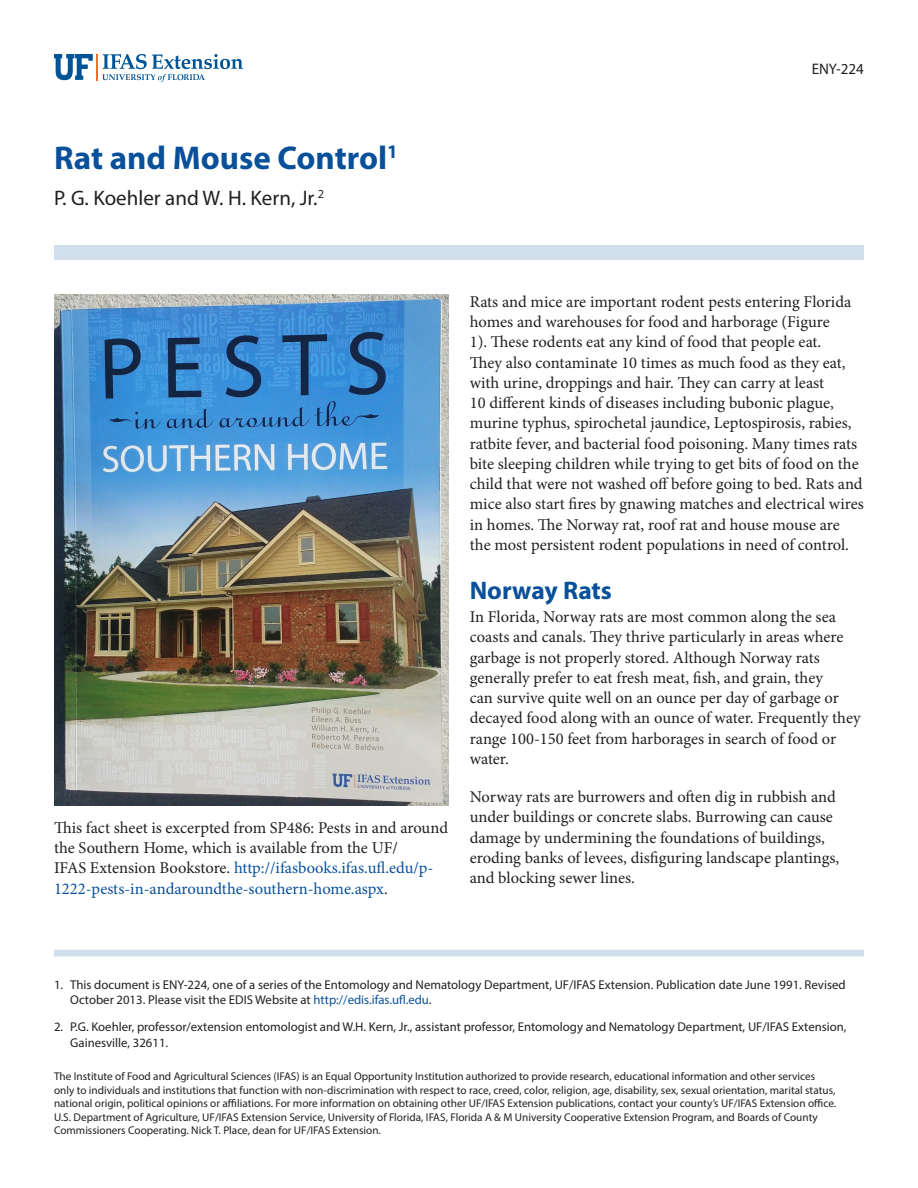
<style>
.page{position:relative;width:918px;height:1188px;background:#fff}
.page>*{position:absolute;margin:0;border:0;box-sizing:border-box;transform-origin:0 0}
.TitleRegular{font:700 33px "Myriad Pro";color:#09509a}
.SectionHeading0{font:700 25.5px "Myriad Pro";color:#09509a}
.Author{font:21px "Myriad Pro";color:#231f20}
.Paragraph{font:16.5px/20.2px "Minion Pro";color:#231f20}
.PubNumber{font:15.3px "Myriad Pro";color:#231f20}
.t1{font:12.75px/15.3px "Myriad Pro";color:#231f20}
.Disclaimer{font:11.25px/13.5px "Myriad Pro";color:#231f20}
.s1{color:#09509a}
</style>
<div class="page">
<svg style="left:54px;top:54px;width:189px;height:28px"></svg>
<div style="left:54px;top:245px;width:810px;height:15px;background:#d0dfeb"></div>
<div style="left:54px;top:950px;width:810px;height:7px;background:#d0dfeb"></div>
<img style="left:54px;top:295px;width:394px;height:510px">
<p class="TitleRegular" style="left:54px;top:136px;width:345px">Rat and Mouse Control<sup>1</sup></p>
<p class="Author" style="left:54px;top:185px;width:271px">P. G. Koehler and W. H. Kern, Jr.<sup>2</sup></p>
<p class="PubNumber" style="left:812px;top:60px;width:54px">ENY-224</p>
<p class="Paragraph" style="left:54px;top:817px;width:396px">This fact sheet is excerpted from SP486: Pests in and around the Southern Home, which is available from the UF/<br>IFAS Extension Bookstore. <span class="s1">http://ifasbooks.ifas.ufl.edu/p-1222-pests-in-andaroundthe-southern-home.aspx</span>.</p>
<p class="Paragraph" style="left:470px;top:292px;width:395px">Rats and mice are important rodent pests entering Florida homes and warehouses for food and harborage (Figure<br>1). These rodents eat any kind of food that people eat.<br>They also contaminate 10 times as much food as they eat, with urine, droppings and hair. They can carry at least<br>10 different kinds of diseases including bubonic plague, murine typhus, spirochetal jaundice, Leptospirosis, rabies, ratbite fever, and bacterial food poisoning. Many times rats bite sleeping children while trying to get bits of food on the child that were not washed off before going to bed. Rats and mice also start fires by gnawing matches and electrical wires in homes. The Norway rat, roof rat and house mouse are the most persistent rodent populations in need of control.</p>
<p class="SectionHeading0" style="left:470px;top:573px;width:144px">Norway Rats</p>
<p class="Paragraph" style="left:470px;top:607px;width:392px">In Florida, Norway rats are most common along the sea coasts and canals. They thrive particularly in areas where garbage is not properly stored. Although Norway rats generally prefer to eat fresh meat, fish, and grain, they<br>can survive quite well on an ounce per day of garbage or decayed food along with an ounce of water. Frequently they range 100-150 feet from harborages in search of food or water.</p>
<p class="Paragraph" style="left:470px;top:787px;width:371px">Norway rats are burrowers and often dig in rubbish and under buildings or concrete slabs. Burrowing can cause damage by undermining the foundations of buildings, eroding banks of levees, disfiguring landscape plantings, and blocking sewer lines.</p>
<p class="t1" style="left:70px;top:977px;width:777px;text-indent:-16px">1. This document is ENY-224, one of a series of the Entomology and Nematology Department, UF/IFAS Extension. Publication date June 1991. Revised<br>October 2013. Please visit the EDIS Website at <span class="s1">http://edis.ifas.ufl.edu</span>.</p>
<p class="t1" style="left:70px;top:1019px;width:778px;text-indent:-16px">2. P.G. Koehler, professor/extension entomologist and W.H. Kern, Jr., assistant professor, Entomology and Nematology Department, UF/IFAS Extension,<br>Gainesville, 32611.</p>
<p class="Disclaimer" style="left:54px;top:1069px;width:784px">The Institute of Food and Agricultural Sciences (IFAS) is an Equal Opportunity Institution authorized to provide research, educational information and other services only to individuals and institutions that function with non-discrimination with respect to race, creed, color, religion, age, disability, sex, sexual orientation, marital status, national origin, political opinions or affiliations. For more information on obtaining other UF/IFAS Extension publications, contact your county’s UF/IFAS Extension office.<br>U.S. Department of Agriculture, UF/IFAS Extension Service, University of Florida, IFAS, Florida A &amp; M University Cooperative Extension Program, and Boards of County Commissioners Cooperating. Nick T. Place, dean for UF/IFAS Extension.</p>
</div>
